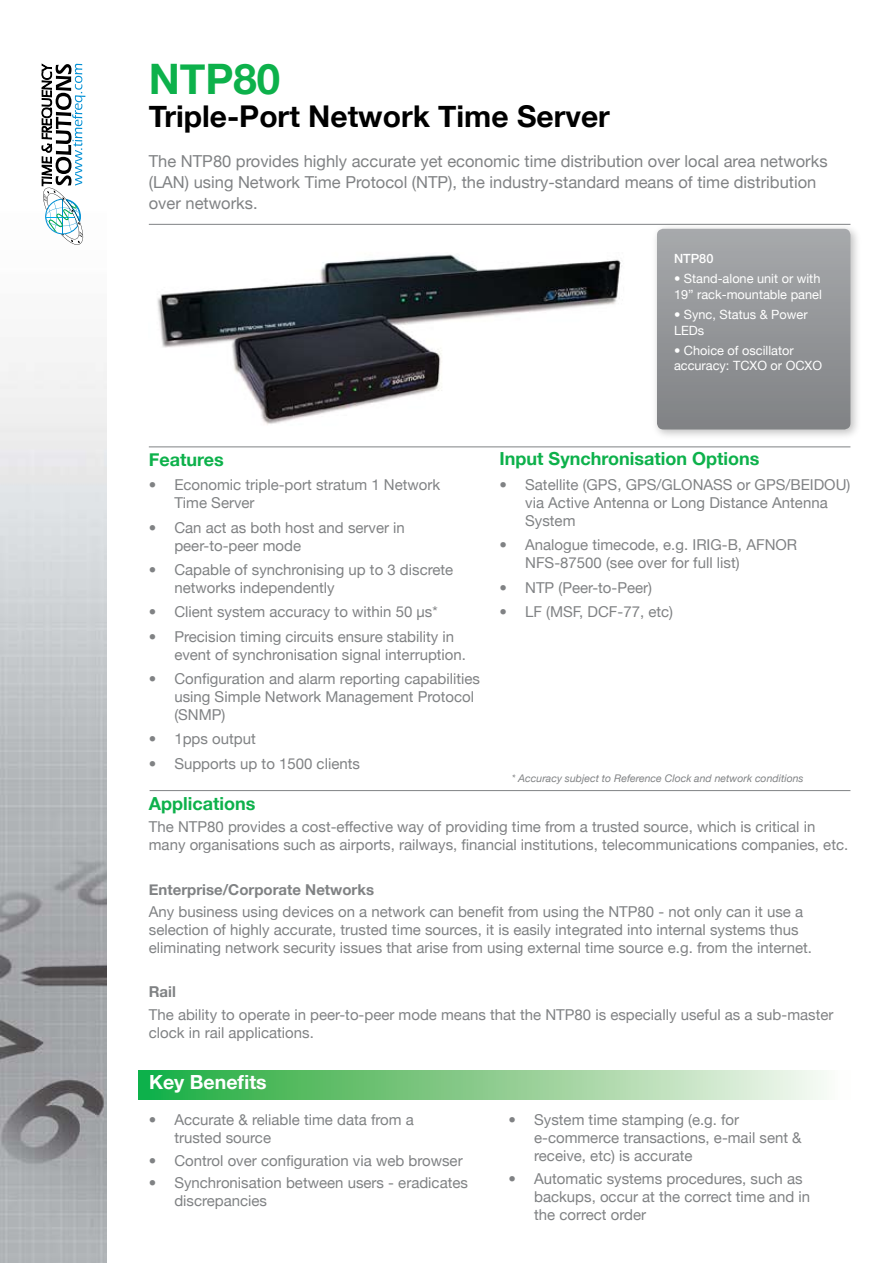
<style>
.page{position:relative;width:893px;height:1263px;background:#fff}
.page>*{position:absolute;margin:0;border:0;box-sizing:border-box;transform-origin:0 0}
.t1{font:700 42px "Helvetica Neue";color:#0db14b}
.t2{font:700 30px "Helvetica Neue";color:#000}
.t3{font:700 19.5px "Helvetica Neue";color:#fff}
.t4{font:700 18px "Helvetica Neue";color:#0db14b}
.t5{font:16.5px/21px "Helvetica Neue";color:#808284}
.t6{font:15px/18px "Helvetica Neue";color:#808284}
.t7{font:700 15px "Helvetica Neue";color:#808284}
.t8{font:12.75px/15.8px "Helvetica Neue";color:#fff}
.t9{font:500 12.75px "Helvetica Neue";color:#fff}
.t10{font:italic 10.5px "Helvetica Neue";color:#808284}
</style>
<div class="page">
<img style="left:0;top:63px;width:106px;height:1200px">
<div style="left:651px;top:223px;width:212px;height:218px;background:#000;opacity:.25"></div>
<div style="left:657px;top:229px;width:193px;height:200px;background:linear-gradient(to bottom,#a7a9ac,#818285);border-radius:6px"></div>
<hr style="left:149px;top:224px;width:701px;height:1px;background:#808284">
<hr style="left:150px;top:790px;width:700px;height:1px;background:#808284">
<hr style="left:149px;top:446px;width:701px;height:1px;background:#808284">
<svg style="left:42px;top:64px;width:43px;height:181px"></svg>
<svg style="left:138px;top:1070px;width:686px;height:30px"></svg>
<img style="left:157px;top:254px;width:465px;height:171px">
<h1 class="t1" style="left:149px;top:53px;width:133px">NTP80</h1>
<h2 class="t2" style="left:149px;top:97px;width:463px">Triple-Port Network Time Server</h2>
<p class="t5" style="left:149px;top:151px;width:680px">The NTP80 provides highly accurate yet economic time distribution over local area networks (LAN) using Network Time Protocol (NTP), the industry-standard means of time distribution over networks.</p>
<p class="t9" style="left:674px;top:251px;width:41px">NTP80</p>
<p class="t8" style="left:674px;top:270px;width:149px">• Stand-alone unit or with<br>19” rack-mountable panel</p>
<p class="t8" style="left:674px;top:306px;width:135px">• Sync, Status &amp; Power<br>LEDs</p>
<p class="t8" style="left:674px;top:342px;width:150px">• Choice of oscillator accuracy: TCXO or OCXO</p>
<p class="t4" style="left:149px;top:448px;width:77px">Features</p>
<p class="t6" style="left:174px;top:476px;width:267px;text-indent:-26px">• Economic triple-port stratum 1 Network<br>Time Server</p>
<p class="t6" style="left:174px;top:518px;width:232px;text-indent:-26px">• Can act as both host and server in peer-to-peer mode</p>
<p class="t6" style="left:174px;top:560px;width:280px;text-indent:-26px">• Capable of synchronising up to 3 discrete networks independently</p>
<p class="t6" style="left:149px;top:603px;width:290px">• Client system accuracy to within 50 μs*</p>
<p class="t6" style="left:174px;top:627px;width:293px;text-indent:-26px">• Precision timing circuits ensure stability in event of synchronisation signal interruption.</p>
<p class="t6" style="left:174px;top:669px;width:307px;text-indent:-26px">• Configuration and alarm reporting capabilities using Simple Network Management Protocol (SNMP)</p>
<p class="t6" style="left:149px;top:730px;width:108px">• 1pps output</p>
<p class="t6" style="left:149px;top:754px;width:213px">• Supports up to 1500 clients</p>
<p class="t4" style="left:500px;top:448px;width:261px">Input Synchronisation Options</p>
<p class="t6" style="left:525px;top:475px;width:327px;text-indent:-26px">• Satellite (GPS, GPS/GLONASS or GPS/BEIDOU) via Active Antenna or Long Distance Antenna<br>System</p>
<p class="t6" style="left:525px;top:536px;width:273px;text-indent:-26px">• Analogue timecode, e.g. IRIG-B, AFNOR<br>NFS-87500 (see over for full list)</p>
<p class="t6" style="left:500px;top:578px;width:154px">• NTP (Peer-to-Peer)</p>
<p class="t6" style="left:500px;top:602px;width:175px">• LF (MSF, DCF-77, etc)</p>
<p class="t10" style="left:512px;top:772px;width:293px">* Accuracy subject to Reference Clock and network conditions</p>
<p class="t4" style="left:149px;top:792px;width:108px">Applications</p>
<p class="t6" style="left:149px;top:818px;width:701px">The NTP80 provides a cost-effective way of providing time from a trusted source, which is critical in many organisations such as airports, railways, financial institutions, telecommunications companies, etc.</p>
<p class="t7" style="left:149px;top:880px;width:227px">Enterprise/Corporate Networks</p>
<p class="t6" style="left:149px;top:902px;width:665px">Any business using devices on a network can benefit from using the NTP80 - not only can it use a selection of highly accurate, trusted time sources, it is easily integrated into internal systems thus eliminating network security issues that arise from using external time source e.g. from the internet.</p>
<p class="t7" style="left:149px;top:983px;width:29px">Rail</p>
<p class="t6" style="left:149px;top:1005px;width:686px">The ability to operate in peer-to-peer mode means that the NTP80 is especially useful as a sub-master clock in rail applications.</p>
<h3 class="t3" style="left:149px;top:1070px;width:119px">Key Benefits</h3>
<p class="t6" style="left:174px;top:1111px;width:241px;text-indent:-26px">• Accurate &amp; reliable time data from a trusted source</p>
<p class="t6" style="left:149px;top:1151px;width:315px">• Control over configuration via web browser</p>
<p class="t6" style="left:174px;top:1173px;width:295px;text-indent:-26px">• Synchronisation between users - eradicates discrepancies</p>
<p class="t6" style="left:534px;top:1111px;width:269px;text-indent:-26px">• System time stamping (e.g. for e-commerce transactions, e-mail sent &amp; receive, etc) is accurate</p>
<p class="t6" style="left:534px;top:1169px;width:277px;text-indent:-26px">• Automatic systems procedures, such as backups, occur at the correct time and in the correct order</p>
</div>
